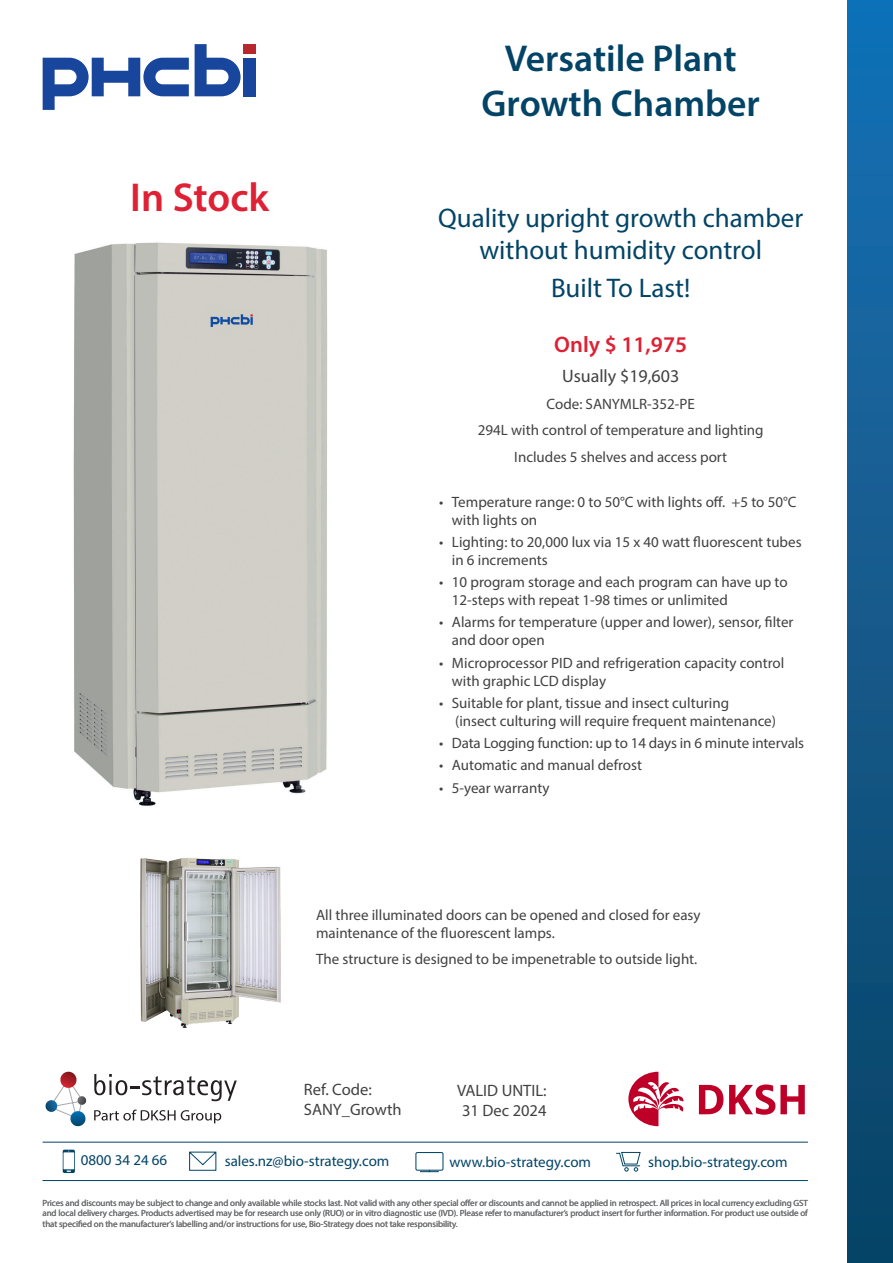
<style>
.page{position:relative;width:893px;height:1263px;background:#fff}
.page>*{position:absolute;margin:0;border:0;box-sizing:border-box;transform-origin:0 0}
.t1{font:600 40.5px "Myriad Pro";color:#de2134}
.t2{font:600 37.5px/45px "Myriad Pro";color:#034466;text-align:center}
.t3{font:27px/32.4px "Myriad Pro";color:#034466;text-align:center}
.t4{font:600 22.5px "Myriad Pro";color:#de2134}
.t5{font:18px "Myriad Pro";color:#414142}
.Valid___Ref{font:16.5px "Myriad Pro";color:#414142}
.t6{font:15px/18px "Myriad Pro";color:#414142}
.t7{font:15px "Myriad Pro";color:#034466}
.T_C_s_back_page{font:9px/10.8px "Myriad Pro";letter-spacing:-.01em;color:#6d6e70;text-align:justify}
</style>
<div class="page">
<div style="left:244px;top:58px;width:12px;height:38px;background:#18469d"></div>
<svg style="left:43px;top:58px;width:146px;height:52px"></svg>
<svg style="left:195px;top:44px;width:46px;height:52px"></svg>
<div style="left:244px;top:44px;width:12px;height:10px;background:#b7282e"></div>
<img style="left:140px;top:857px;width:141px;height:171px">
<img style="left:73px;top:242px;width:255px;height:564px">
<div style="left:847px;top:0;width:46px;height:1263px;background:linear-gradient(to bottom,#1870b5,#0b4364)"></div>
<svg style="left:94px;top:1109px;width:127px;height:14px"></svg>
<svg style="left:45px;top:1072px;width:42px;height:55px"></svg>
<svg style="left:94px;top:1074px;width:143px;height:27px"></svg>
<svg style="left:729px;top:1084px;width:76px;height:31px"></svg>
<svg style="left:699px;top:1085px;width:24px;height:29px"></svg>
<svg style="left:628px;top:1072px;width:56px;height:54px"></svg>
<hr style="left:43px;top:1142px;width:765px;height:1px;background:#034466">
<hr style="left:43px;top:1180px;width:765px;height:1px;background:#034466">
<svg style="left:616px;top:1151px;width:25px;height:21px"></svg>
<svg style="left:415px;top:1152px;width:29px;height:21px"></svg>
<svg style="left:189px;top:1151px;width:28px;height:20px"></svg>
<svg style="left:63px;top:1150px;width:12px;height:23px"></svg>
<p class="t1" style="left:130px;top:171px;width:140px">In Stock</p>
<p class="t2" style="left:482px;top:35px;width:280px">Versatile Plant<br>Growth Chamber</p>
<p class="t3" style="left:438px;top:201px;width:366px">Quality upright growth chamber without humidity control</p>
<p class="t3" style="left:551px;top:271px;width:141px">Built To Last!</p>
<p class="t4" style="left:554px;top:330px;width:134px">Only $ 11,975</p>
<p class="t5" style="left:562px;top:365px;width:119px">Usually $19,603</p>
<p class="t6" style="left:547px;top:394px;width:150px">Code: SANYMLR-352-PE</p>
<p class="t6" style="left:478px;top:421px;width:287px">294L with control of temperature and lighting</p>
<p class="t6" style="left:514px;top:447px;width:214px">Includes 5 shelves and access port</p>
<p class="t6" style="left:452px;top:492px;width:346px;text-indent:-13px">• Temperature range: 0 to 50°C with lights off. +5 to 50°C with lights on</p>
<p class="t6" style="left:452px;top:533px;width:351px;text-indent:-13px">• Lighting: to 20,000 lux via 15 x 40 watt fluorescent tubes in 6 increments</p>
<p class="t6" style="left:452px;top:573px;width:337px;text-indent:-13px">• 10 program storage and each program can have up to<br>12-steps with repeat 1-98 times or unlimited</p>
<p class="t6" style="left:452px;top:613px;width:343px;text-indent:-13px">• Alarms for temperature (upper and lower), sensor, filter and door open</p>
<p class="t6" style="left:452px;top:653px;width:334px;text-indent:-13px">• Microprocessor PID and refrigeration capacity control with graphic LCD display</p>
<p class="t6" style="left:455px;top:694px;width:322px;text-indent:-16px">• Suitable for plant, tissue and insect culturing<br>(insect culturing will require frequent maintenance)</p>
<p class="t6" style="left:439px;top:734px;width:367px">• Data Logging function: up to 14 days in 6 minute intervals</p>
<p class="t6" style="left:439px;top:756px;width:204px">• Automatic and manual defrost</p>
<p class="t6" style="left:439px;top:778px;width:112px">• 5-year warranty</p>
<p class="t6" style="left:316px;top:906px;width:386px">All three illuminated doors can be opened and closed for easy maintenance of the fluorescent lamps.</p>
<p class="t6" style="left:316px;top:950px;width:383px">The structure is designed to be impenetrable to outside light.</p>
<p class="Valid___Ref" style="left:304px;top:1079px;width:69px">Ref. Code:</p>
<p class="Valid___Ref" style="left:304px;top:1099px;width:99px">SANY_Growth</p>
<p class="Valid___Ref" style="left:457px;top:1080px;width:91px">VALID UNTIL:</p>
<p class="Valid___Ref" style="left:462px;top:1100px;width:86px">31 Dec 2024</p>
<p class="t7" style="left:81px;top:1151px;width:88px">0800 34 24 66</p>
<p class="t7" style="left:225px;top:1151px;width:166px">sales.nz@bio-strategy.com</p>
<p class="t7" style="left:449px;top:1153px;width:143px">www.bio-strategy.com</p>
<p class="t7" style="left:648px;top:1153px;width:141px">shop.bio-strategy.com</p>
<p class="T_C_s_back_page" style="left:43px;top:1197px;width:767px">Prices and discounts may be subject to change and only available while stocks last. Not valid with any other special offer or discounts and cannot be applied in retrospect. All prices in local currency excluding GST and local delivery charges. Products advertised may be for research use only (RUO) or in vitro diagnostic use (IVD). Please refer to manufacturer’s product insert for further information. For product use outside of that specified on the manufacturer’s labelling and/or instructions for use, Bio-Strategy does not take responsibility.</p>
<p class="T_C_s_back_page" style="left:465px;top:1197px;width:4px">f</p>
</div>
